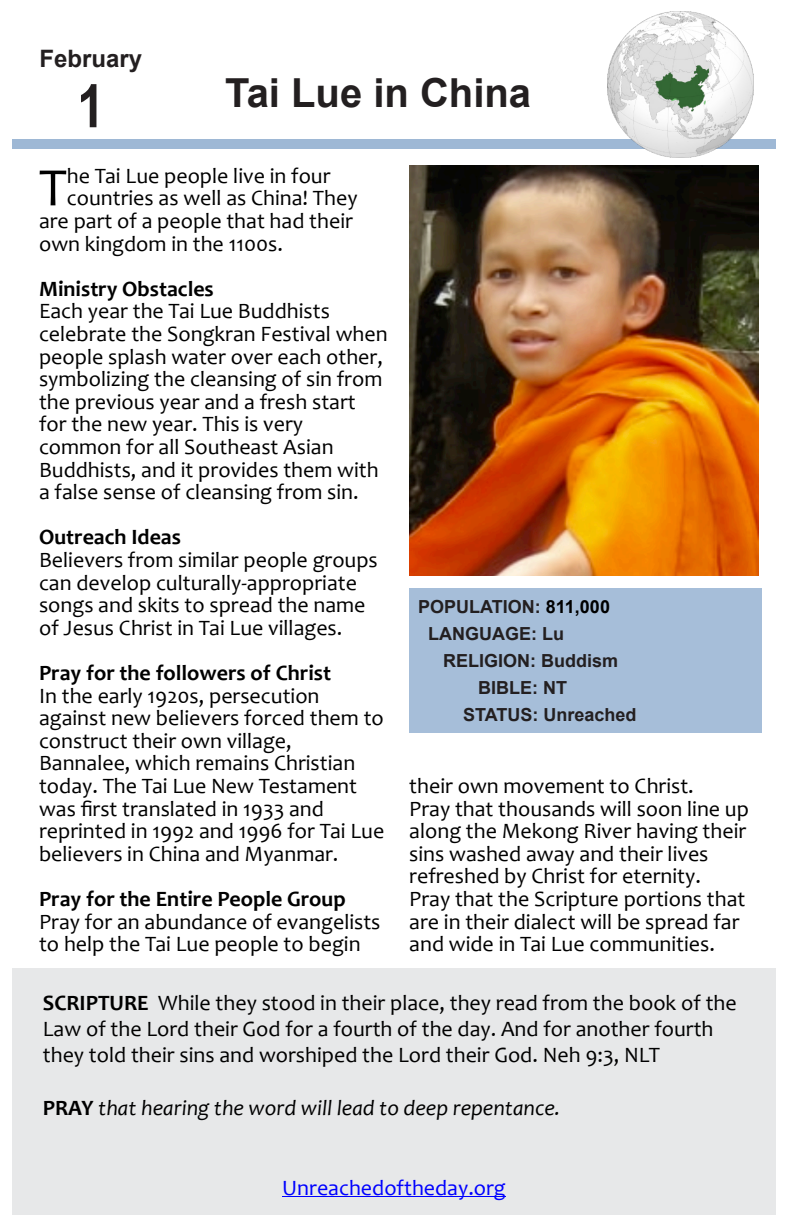
<style>
.page{position:relative;width:792px;height:1224px;background:#fff}
.page>*{position:absolute;margin:0;border:0;box-sizing:border-box;transform-origin:0 0}
.t1{font:700 60px "Arial Narrow";color:#231f20}
.t2{font:54.6px "Candara";color:#000}
.t3{font:700 40px "Arial";color:#231f20}
.t4{font:700 24px "Arial";color:#231f20}
.t5{font:22px/22.6px "Candara";color:#000}
.t6{font:700 22px "Candara";color:#000}
.t7{font:italic 22px "Candara";color:#000}
.t8{font:22px "Candara";color:#00f}
.t9{font:700 18px/27px "Arial";color:#231f20}
.s1{color:#000}
.s2{font-weight:700}
.s3{font-weight:700;font-style:normal}
</style>
<div class="page">
<div style="left:12px;top:968px;width:764px;height:247px;background:#e7e8e9"></div>
<div style="left:12px;top:139px;width:764px;height:9px;background:#9eb8d5"></div>
<div style="left:409px;top:588px;width:353px;height:145px;background:#a6bed9"></div>
<hr style="left:282px;top:1197px;width:224px;height:1px;background:#00f">
<img style="left:410px;top:165px;width:348px;height:410px">
<img style="left:608px;top:11px;width:146px;height:146px">
<p class="t4" style="left:39px;top:50px;width:104px">February</p>
<h1 class="t1" style="left:77px;top:84px;width:29px">1</h1>
<h3 class="t3" style="left:225px;top:78px;width:307px">Tai Lue in China</h3>
<h2 class="t2" style="left:39px;top:166px;width:29px">T</h2>
<p class="t5" style="left:67px;top:167px;width:265px">he Tai Lue people live in four</p>
<p class="t5" style="left:67px;top:189px;width:292px">countries as well as China! They</p>
<p class="t5" style="left:39px;top:212px;width:315px">are part of a people that had their</p>
<p class="t5" style="left:39px;top:234px;width:245px">own kingdom in the 1100s.</p>
<p class="t6" style="left:39px;top:280px;width:176px">Ministry Obstacles</p>
<p class="t5" style="left:39px;top:302px;width:350px">Each year the Tai Lue Buddhists celebrate the Songkran Festival when people splash water over each other, symbolizing the cleansing of sin from the previous year and a fresh start for the new year. This is very common for all Southeast Asian Buddhists, and it provides them with a false sense of cleansing from sin.</p>
<p class="t6" style="left:39px;top:528px;width:143px">Outreach Ideas</p>
<p class="t5" style="left:39px;top:551px;width:340px">Believers from similar people groups can develop culturally-appropriate songs and skits to spread the name of Jesus Christ in Tai Lue villages.</p>
<p class="t6" style="left:39px;top:664px;width:294px">Pray for the followers of Christ</p>
<p class="t5" style="left:39px;top:686px;width:347px">In the early 1920s, persecution against new believers forced them to construct their own village, Bannalee, which remains Christian today. The Tai Lue New Testament was first translated in 1933 and reprinted in 1992 and 1996 for Tai Lue believers in China and Myanmar.</p>
<p class="t6" style="left:39px;top:890px;width:308px">Pray for the Entire People Group</p>
<p class="t5" style="left:39px;top:912px;width:343px">Pray for an abundance of evangelists to help the Tai Lue people to begin</p>
<p class="t9" style="left:428px;top:595px;width:183px;text-indent:-10px">POPULATION: <span class="s1">811,000<br></span>LANGUAGE: Lu</p>
<p class="t9" style="left:443px;top:649px;width:176px">RELIGION: Buddism</p>
<p class="t9" style="left:478px;top:676px;width:90px">BIBLE: NT</p>
<p class="t9" style="left:463px;top:703px;width:175px">STATUS: Unreached</p>
<p class="t5" style="left:409px;top:777px;width:341px">their own movement to Christ.<br>Pray that thousands will soon line up along the Mekong River having their sins washed away and their lives refreshed by Christ for eternity.<br>Pray that the Scripture portions that are in their dialect will be spread far and wide in Tai Lue communities.</p>
<p class="t5" style="left:43px;top:992px;width:695px;line-height:26px"><span class="s2">SCRIPTURE</span> While they stood in their place, they read from the book of the<br>Law of the Lord their God for a fourth of the day. And for another fourth they told their sins and worshiped the Lord their God. Neh 9:3, NLT</p>
<p class="t7" style="left:43px;top:1099px;width:519px"><span class="s3">PRAY</span> that hearing the word will lead to deep repentance.</p>
<p class="t8" style="left:282px;top:1180px;width:225px">Unreachedoftheday.org</p>
</div>
